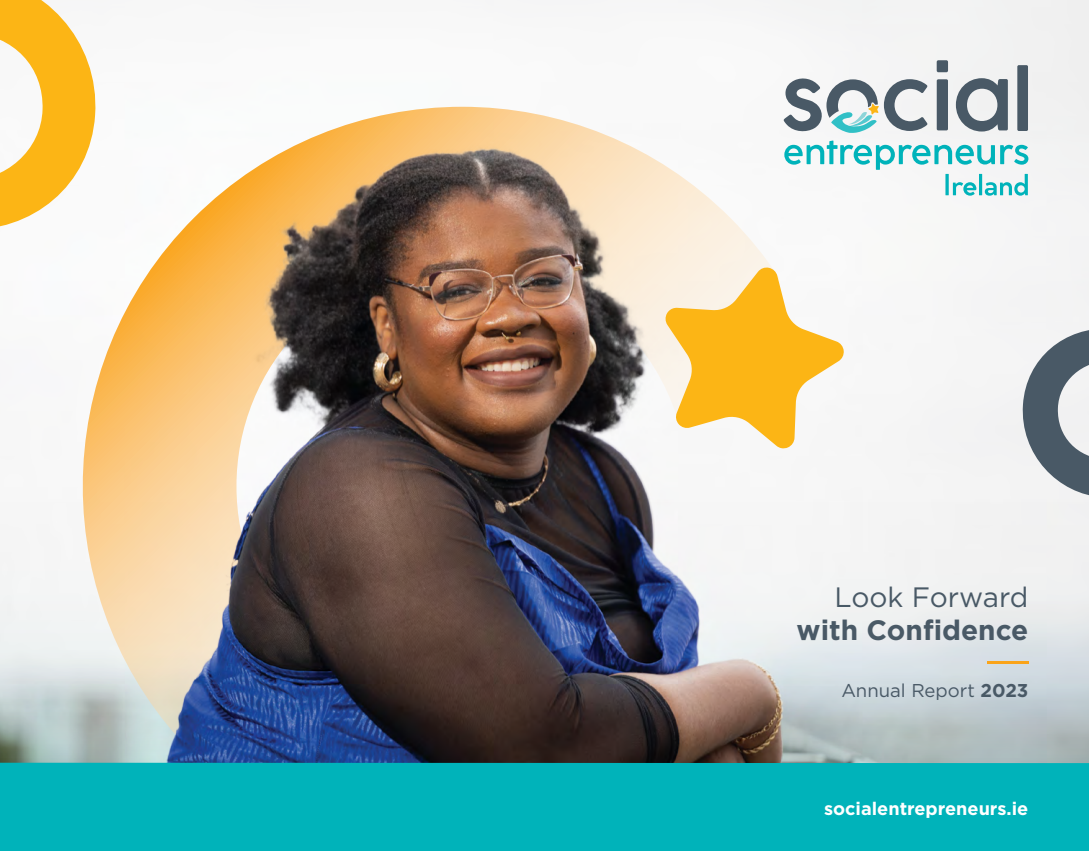
<style>
.page{position:relative;width:1089px;height:851px;background:#fff}
.page>*{position:absolute;margin:0;border:0;box-sizing:border-box;transform-origin:0 0}
.t1{font:700 28.05px "Gotham";color:#495966}
.t2{font:28.05px "Gotham";color:#495966}
.t3{font:18.6px "Gotham";color:#495966}
.t4{font:700 18.15px "Gotham";color:#fff}
.s1{font-weight:700}
</style>
<div class="page">
<div style="left:451px;top:0;width:638px;height:478px;background:#f6f6f6"></div>
<svg style="left:0;top:478px;width:1089px;height:284px"></svg>
<img style="left:46px;top:107px;width:733px;height:655px">
<svg style="left:665px;top:267px;width:179px;height:181px"></svg>
<svg style="left:0;top:0;width:100px;height:233px"></svg>
<svg style="left:1019px;top:326px;width:70px;height:171px"></svg>
<div style="left:0;top:762px;width:1089px;height:88px;background:#00b3ba"></div>
<hr style="left:986px;top:661px;width:42px;height:3px;background:#faa41a">
<svg style="left:784px;top:140px;width:244px;height:56px"></svg>
<div style="left:936px;top:60px;width:12px;height:12px;background:#495966;border-radius:2px"></div>
<div style="left:936px;top:79px;width:12px;height:51px;background:#495966;border-radius:2px"></div>
<svg style="left:884px;top:79px;width:43px;height:52px"></svg>
<svg style="left:955px;top:78px;width:52px;height:53px"></svg>
<div style="left:1017px;top:65px;width:11px;height:66px;background:#495966;border-radius:2px"></div>
<svg style="left:783px;top:76px;width:95px;height:57px"></svg>
<h1 class="t2" style="left:834px;top:579px;width:195px">Look Forward</h1>
<h1 class="t1" style="left:796px;top:614px;width:233px">with Confidence</h1>
<p class="t3" style="left:841px;top:678px;width:188px">Annual Report <span class="s1">2023</span></p>
<p class="t4" style="left:824px;top:797px;width:206px">socialentrepreneurs.ie</p>
</div>
